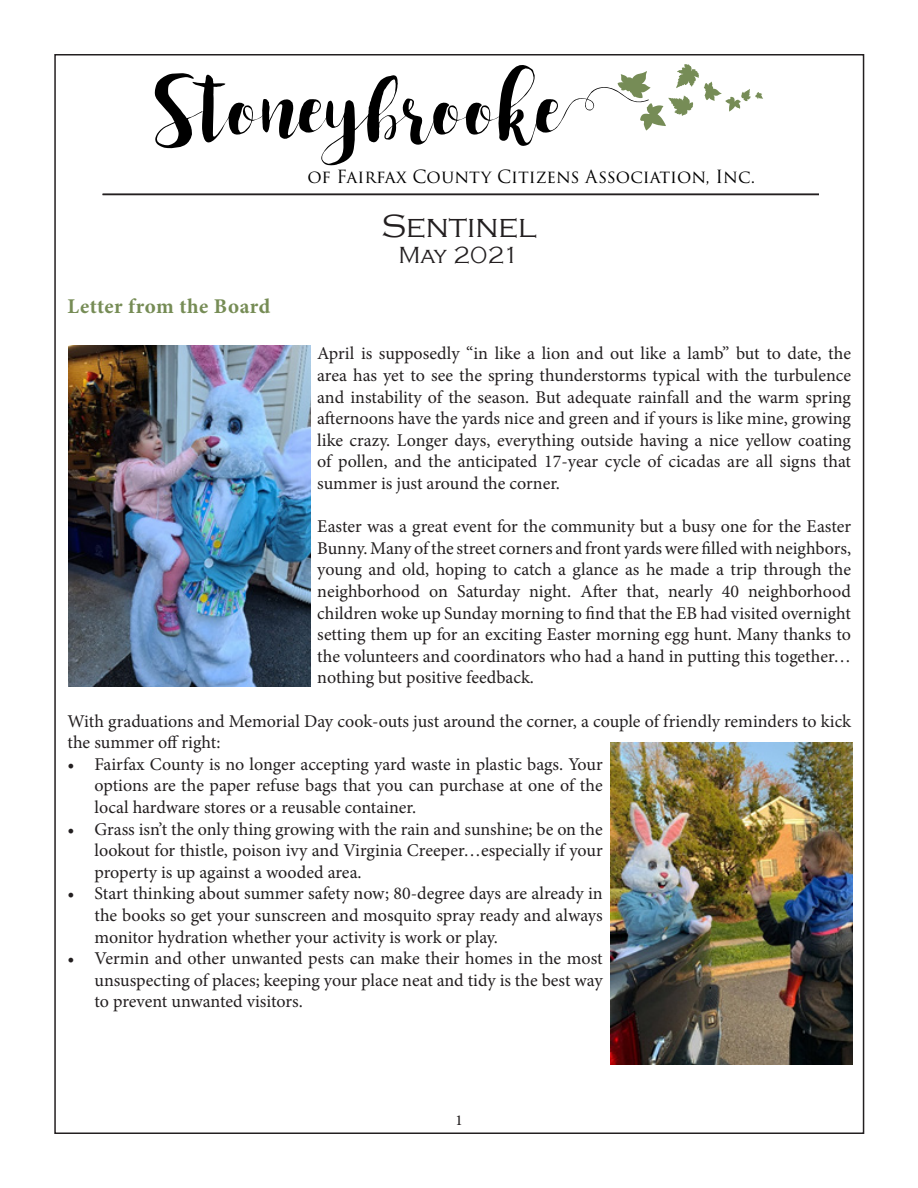
<style>
.page{position:relative;width:918px;height:1188px;background:#fff}
.page>*{position:absolute;margin:0;border:0;box-sizing:border-box;transform-origin:0 0}
.t1{font:70.95px "Spelling Night";color:#000}
.t2{font:300 33px "Copperplate Gothic";color:#231f20}
.t3{font:300 24px "Copperplate Gothic";color:#231f20}
.t4{font:700 21px "Minion Pro";letter-spacing:.02em;color:#768c55}
.t5{font:18px/21.6px "Minion Pro";letter-spacing:-.005em;color:#231f20;text-align:justify}
.t6{font:17.7px "Trajan Pro 3";color:#000}
.t7{font:500 15px "Minion Pro";color:#231f20}
.s1{font-family:"Spelling Night Swirls"}
</style>
<div class="page">
<svg style="left:618px;top:64px;width:145px;height:67px"></svg>
<hr style="left:103px;top:194px;width:716px;height:1px;background:#231f20">
<img style="left:68px;top:345px;width:242px;height:342px">
<img style="left:610px;top:743px;width:242px;height:322px">
<h1 class="t1" style="left:160px;top:69px;width:493px">Stoneybrook<span class="s1">e</span></h1>
<p class="t6" style="left:307px;top:164px;width:449px">of Fairfax County Citizens Association, Inc.</p>
<p class="t4" style="left:68px;top:291px;width:204px">Letter from the Board</p>
<h2 class="t2" style="left:381px;top:208px;width:157px">Sentinel</h2>
<h3 class="t3" style="left:398px;top:242px;width:123px">May 2021</h3>
<p class="t5" style="left:317px;top:343px;width:535px">April is supposedly “in like a lion and out like a lamb” but to date, the area has yet to see the spring thunderstorms typical with the turbulence and instability of the season. But adequate rainfall and the warm spring afternoons have the yards nice and green and if yours is like mine, growing like crazy. Longer days, everything outside having a nice yellow coating of pollen, and the anticipated 17-year cycle of cicadas are all signs that summer is just around the corner.</p>
<p class="t5" style="left:317px;top:516px;width:535px">Easter was a great event for the community but a busy one for the Easter Bunny. Many of the street corners and front yards were filled with neighbors, young and old, hoping to catch a glance as he made a trip through the neighborhood on Saturday night. After that, nearly 40 neighborhood children woke up Sunday morning to find that the EB had visited overnight setting them up for an exciting Easter morning egg hunt. Many thanks to the volunteers and coordinators who had a hand in putting this together… nothing but positive feedback.</p>
<p class="t5" style="left:68px;top:710px;width:785px">With graduations and Memorial Day cook-outs just around the corner, a couple of friendly reminders to kick the summer off right:</p>
<p class="t5" style="left:94px;top:753px;width:510px;text-indent:-27px">• Fairfax County is no longer accepting yard waste in plastic bags. Your options are the paper refuse bags that you can purchase at one of the local hardware stores or a reusable container.</p>
<p class="t5" style="left:94px;top:818px;width:510px;text-indent:-27px">• Grass isn’t the only thing growing with the rain and sunshine; be on the lookout for thistle, poison ivy and Virginia Creeper…especially if your property is up against a wooded area.</p>
<p class="t5" style="left:94px;top:883px;width:510px;text-indent:-27px">• Start thinking about summer safety now; 80-degree days are already in the books so get your sunscreen and mosquito spray ready and always monitor hydration whether your activity is work or play.</p>
<p class="t5" style="left:94px;top:948px;width:510px;text-indent:-27px">• Vermin and other unwanted pests can make their homes in the most unsuspecting of places; keeping your place neat and tidy is the best way to prevent unwanted visitors.</p>
<p class="t7" style="left:455px;top:1110px;width:9px">1</p>
</div>
